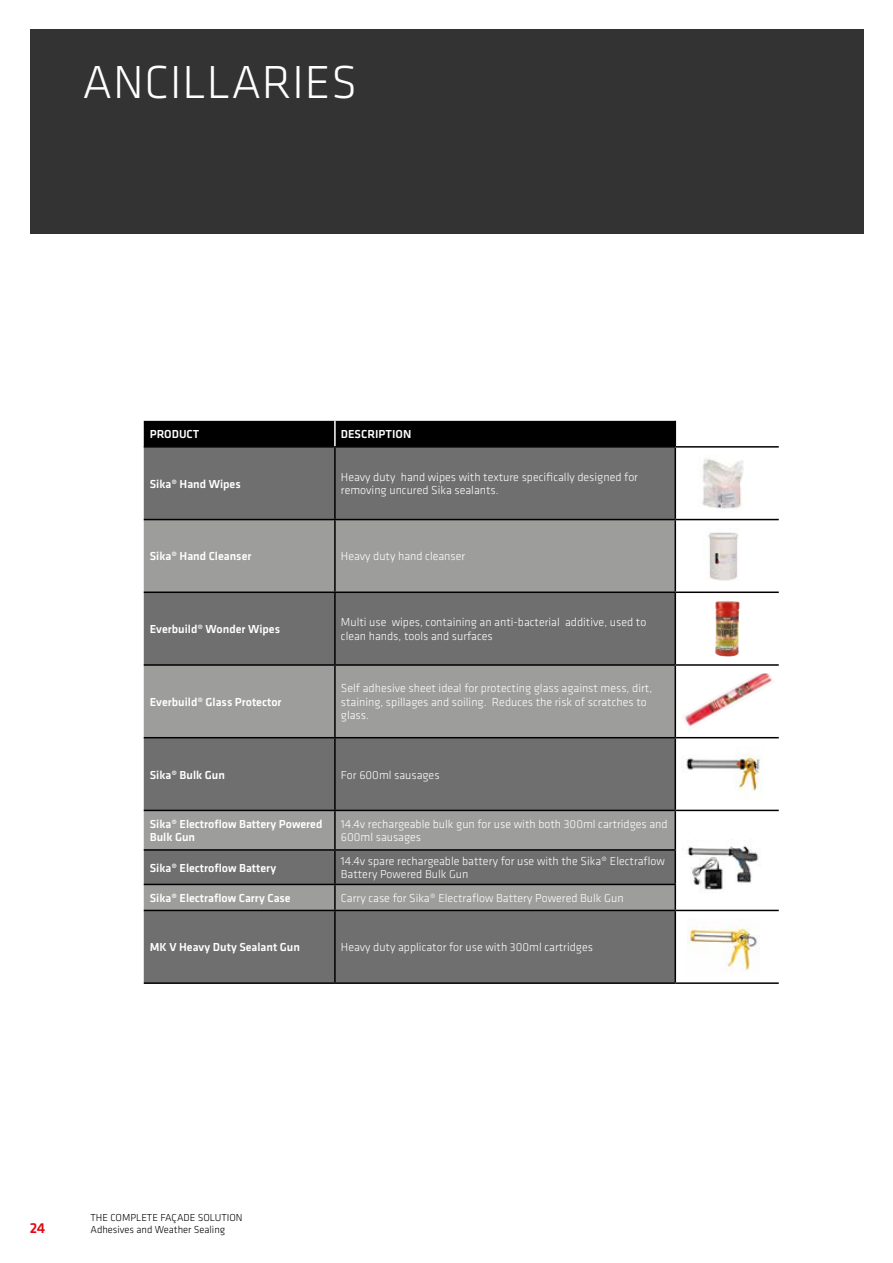
<style>
.page{position:relative;width:893px;height:1263px;background:#fff}
.page>*{position:absolute;margin:0;border:0;box-sizing:border-box;transform-origin:0 0}
.t1{font:300 48px "Klavika";letter-spacing:.015em;color:#fff}
.t2{font:500 15px "Klavika";color:#e30613}
.t3{font:300 12px/13.5px "Klavika";color:#fff}
.t4{font:500 12px/13.5px "Klavika";color:#fff}
.t5{font:300 10.5px "Klavika";color:#000}
</style>
<div class="page">
<div style="left:30px;top:30px;width:833px;height:204px;background:#333"></div>
<div style="left:144px;top:448px;width:531px;height:534px;background:#706f6f"></div>
<svg style="left:144px;top:520px;width:531px;height:390px;background:#878686"></svg>
<hr style="left:335px;top:446px;width:340px;height:2px;background:#000">
<hr style="left:334px;top:448px;width:2px;height:71px;background:#000">
<hr style="left:675px;top:448px;width:1px;height:71px;background:#000">
<hr style="left:335px;top:519px;width:340px;height:1px;background:#000">
<hr style="left:334px;top:520px;width:2px;height:71px;background:#000">
<hr style="left:675px;top:520px;width:1px;height:71px;background:#000">
<hr style="left:335px;top:591px;width:340px;height:2px;background:#000">
<hr style="left:334px;top:593px;width:2px;height:71px;background:#000">
<hr style="left:675px;top:593px;width:1px;height:71px;background:#000">
<hr style="left:335px;top:664px;width:340px;height:2px;background:#000">
<hr style="left:334px;top:666px;width:2px;height:71px;background:#000">
<hr style="left:675px;top:666px;width:1px;height:71px;background:#000">
<hr style="left:335px;top:737px;width:340px;height:1px;background:#000">
<hr style="left:334px;top:738px;width:2px;height:72px;background:#000">
<hr style="left:675px;top:738px;width:1px;height:72px;background:#000">
<hr style="left:335px;top:810px;width:340px;height:1px;background:#000">
<hr style="left:334px;top:811px;width:2px;height:38px;background:#000">
<hr style="left:675px;top:811px;width:1px;height:38px;background:#000">
<hr style="left:335px;top:849px;width:341px;height:2px;background:#000">
<hr style="left:334px;top:851px;width:2px;height:33px;background:#000">
<hr style="left:675px;top:851px;width:1px;height:33px;background:#000">
<hr style="left:335px;top:884px;width:341px;height:1px;background:#000">
<hr style="left:334px;top:885px;width:2px;height:25px;background:#000">
<svg style="left:675px;top:885px;width:1px;height:25px"></svg>
<hr style="left:335px;top:910px;width:340px;height:1px;background:#000">
<hr style="left:334px;top:911px;width:2px;height:71px;background:#000">
<hr style="left:675px;top:911px;width:1px;height:71px;background:#000">
<hr style="left:335px;top:982px;width:340px;height:2px;background:#000">
<hr style="left:144px;top:446px;width:191px;height:2px;background:#000">
<hr style="left:675px;top:446px;width:104px;height:2px;background:#000">
<hr style="left:144px;top:519px;width:191px;height:1px;background:#000">
<hr style="left:675px;top:519px;width:104px;height:1px;background:#000">
<hr style="left:144px;top:591px;width:191px;height:2px;background:#000">
<hr style="left:675px;top:591px;width:104px;height:2px;background:#000">
<hr style="left:144px;top:664px;width:191px;height:2px;background:#000">
<hr style="left:675px;top:664px;width:104px;height:2px;background:#000">
<hr style="left:144px;top:737px;width:191px;height:1px;background:#000">
<hr style="left:675px;top:737px;width:104px;height:1px;background:#000">
<hr style="left:144px;top:810px;width:191px;height:1px;background:#000">
<hr style="left:675px;top:810px;width:104px;height:1px;background:#000">
<hr style="left:144px;top:849px;width:191px;height:2px;background:#000">
<hr style="left:144px;top:884px;width:191px;height:1px;background:#000">
<hr style="left:144px;top:910px;width:191px;height:1px;background:#000">
<hr style="left:144px;top:982px;width:191px;height:2px;background:#000">
<hr style="left:675px;top:910px;width:104px;height:1px;background:#000">
<hr style="left:675px;top:982px;width:104px;height:2px;background:#000">
<div style="left:144px;top:421px;width:532px;height:26px;background:#000"></div>
<img style="left:702px;top:458px;width:41px;height:51px">
<img style="left:708px;top:532px;width:30px;height:49px">
<img style="left:715px;top:601px;width:25px;height:55px">
<img style="left:684px;top:673px;width:89px;height:54px">
<img style="left:682px;top:753px;width:80px;height:46px">
<img style="left:682px;top:845px;width:77px;height:46px">
<img style="left:687px;top:924px;width:72px;height:47px">
<h1 class="t1" style="left:83px;top:53px;width:276px">ANCILLARIES</h1>
<p class="t4" style="left:150px;top:427px;width:51px">PRODUCT</p>
<p class="t4" style="left:341px;top:427px;width:72px">DESCRIPTION</p>
<p class="t4" style="left:150px;top:477px;width:92px">Sika® Hand Wipes</p>
<p class="t3" style="left:341px;top:470px;width:299px">Heavy duty hand wipes with texture specifically designed for removing uncured Sika sealants.</p>
<p class="t4" style="left:150px;top:549px;width:103px">Sika® Hand Cleanser</p>
<p class="t3" style="left:341px;top:550px;width:126px">Heavy duty hand cleanser</p>
<p class="t4" style="left:150px;top:622px;width:132px">Everbuild® Wonder Wipes</p>
<p class="t3" style="left:341px;top:615px;width:307px">Multi use wipes, containing an anti-bacterial additive, used to clean hands, tools and surfaces</p>
<p class="t4" style="left:150px;top:695px;width:133px">Everbuild® Glass Protector</p>
<p class="t3" style="left:341px;top:681px;width:313px">Self adhesive sheet ideal for protecting glass against mess, dirt, staining, spillages and soiling. Reduces the risk of scratches to glass.</p>
<p class="t4" style="left:150px;top:767px;width:77px">Sika® Bulk Gun</p>
<p class="t3" style="left:341px;top:768px;width:100px">For 600ml sausages</p>
<p class="t4" style="left:150px;top:817px;width:174px">Sika® Electroflow Battery Powered<br>Bulk Gun</p>
<p class="t3" style="left:341px;top:817px;width:328px">14.4v rechargeable bulk gun for use with both 300ml cartridges and<br>600ml sausages</p>
<p class="t4" style="left:150px;top:861px;width:128px">Sika® Electroflow Battery</p>
<p class="t3" style="left:341px;top:854px;width:326px">14.4v spare rechargeable battery for use with the Sika® Electraflow<br>Battery Powered Bulk Gun</p>
<p class="t4" style="left:150px;top:891px;width:142px">Sika® Electraflow Carry Case</p>
<p class="t3" style="left:341px;top:891px;width:284px">Carry case for Sika® Electraflow Battery Powered Bulk Gun</p>
<p class="t4" style="left:150px;top:940px;width:152px">MK V Heavy Duty Sealant Gun</p>
<p class="t3" style="left:341px;top:940px;width:254px">Heavy duty applicator for use with 300ml cartridges</p>
<p class="t5" style="left:91px;top:1211px;width:154px">THE COMPLETE FAÇADE SOLUTION</p>
<p class="t2" style="left:30px;top:1218px;width:17px">24</p>
<p class="t5" style="left:91px;top:1223px;width:136px">Adhesives and Weather Sealing</p>
</div>
